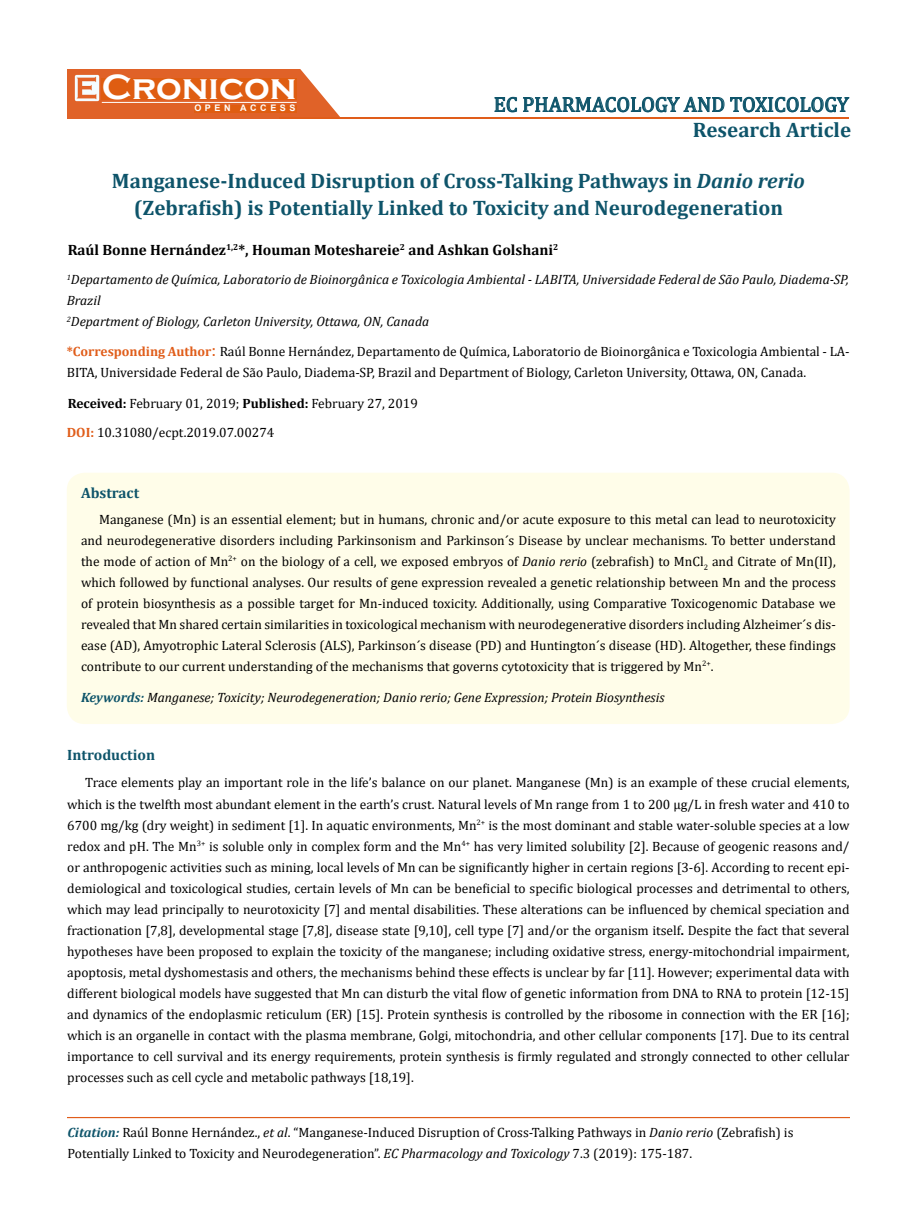
<style>
.page{position:relative;width:917px;height:1226px;background:#fff}
.page>*{position:absolute;margin:0;border:0;box-sizing:border-box;transform-origin:0 0}
.t1{font:700 36px "Copperplate Gothic";color:#fff}
.t2{font:700 21px/27px "Cambria";color:#0e546a;text-align:center}
.t3{font:21px "Cambria";color:#0e546a}
.t4{font:700 15px "Cambria";color:#000}
.t5{font:700 15px "Cambria";color:#0e546a}
.t6{font:13.5px/21px "Cambria";color:#000}
.t7{font:italic 13.5px/21px "Cambria";color:#000}
.t8{font:700 9px "Arial";letter-spacing:.4em;color:#fff}
.s1{font-style:italic}
.s2{font-weight:700;color:#e05d1a}
.s3{font-size:18px;color:#e05d1a}
.s4{font-weight:700}
.s5{font-weight:700;color:#0e546a}
.s6{font-weight:700;font-style:italic;color:#0e546a}
</style>
<div class="page">
<div style="left:67px;top:70px;width:290px;height:49px;background:#e06228"></div>
<svg style="left:300px;top:69px;width:90px;height:49px"></svg>
<img style="left:75px;top:75px;width:24px;height:26px">
<div style="left:102px;top:79px;width:195px;height:21px;background:#df5d11"></div>
<div style="left:194px;top:105px;width:103px;height:7px;background:#df5d11"></div>
<svg style="left:494px;top:97px;width:23px;height:15px"></svg>
<svg style="left:523px;top:97px;width:326px;height:15px"></svg>
<hr style="left:102px;top:102px;width:194px;height:1px;background:#fff">
<hr style="left:279px;top:118px;width:569px;height:1px;background:#e05d1a">
<div style="left:67px;top:1117px;width:782px;height:1px;border:1px solid #e05d1a"></div>
<div style="left:67px;top:472px;width:782px;height:252px;background:#fffde9;border-radius:18px"></div>
<h1 class="t1" style="left:102px;top:68px;width:196px">Cronicon</h1>
<p class="t8" style="left:194px;top:102px;width:103px">OPEN ACCESS</p>
<h2 class="t3" style="left:493px;top:92px;width:356px">EC PHARMACOLOGY AND TOXICOLOGY</h2>
<h2 class="t2" style="left:693px;top:116px;width:160px">Research Article</h2>
<h2 class="t2" style="left:112px;top:166px;width:694px">Manganese-Induced Disruption of Cross-Talking Pathways in <span class="s1">Danio rerio </span>(Zebrafish) is Potentially Linked to Toxicity and Neurodegeneration</h2>
<p class="t4" style="left:68px;top:239px;width:492px">Raúl Bonne Hernández<sup>1,2</sup>*, Houman Moteshareie<sup>2</sup> and Ashkan Golshani<sup>2</sup></p>
<p class="t7" style="left:67px;top:268px;width:783px"><sup>1</sup>Departamento de Química, Laboratorio de Bioinorgânica e Toxicologia Ambiental - LABITA, Universidade Federal de São Paulo, Diadema-SP,<br>Brazil<br><sup>2</sup>Department of Biology, Carleton University, Ottawa, ON, Canada</p>
<p class="t6" style="left:67px;top:340px;width:784px"><span class="s2">*Corresponding Author</span><span class="s3">:</span> Raúl Bonne Hernández, Departamento de Química, Laboratorio de Bioinorgânica e Toxicologia Ambiental - LA-<br>BITA, Universidade Federal de São Paulo, Diadema-SP, Brazil and Department of Biology, Carleton University, Ottawa, ON, Canada.</p>
<p class="t6" style="left:68px;top:392px;width:351px"><span class="s4">Received:</span> February 01, 2019; <span class="s4">Published:</span> February 27, 2019</p>
<p class="t6" style="left:67px;top:422px;width:209px"><span class="s2">DOI:</span> 10.31080/ecpt.2019.07.00274</p>
<p class="t5" style="left:81px;top:482px;width:60px">Abstract</p>
<p class="t6" style="left:81px;top:508px;width:756px;text-align:justify;text-indent:18px">Manganese (Mn) is an essential element; but in humans, chronic and/or acute exposure to this metal can lead to neurotoxicity and neurodegenerative disorders including Parkinsonism and Parkinson´s Disease by unclear mechanisms. To better understand the mode of action of Mn<sup>2+</sup> on the biology of a cell, we exposed embryos of <span class="s1">Danio rerio</span> (zebrafish) to MnCl<sub>2</sub> and Citrate of Mn(II), which followed by functional analyses. Our results of gene expression revealed a genetic relationship between Mn and the process of protein biosynthesis as a possible target for Mn-induced toxicity. Additionally, using Comparative Toxicogenomic Database we revealed that Mn shared certain similarities in toxicological mechanism with neurodegenerative disorders including Alzheimer´s dis&shy;ease (AD), Amyotrophic Lateral Sclerosis (ALS), Parkinson´s disease (PD) and Huntington´s disease (HD). Altogether, these findings contribute to our current understanding of the mechanisms that governs cytotoxicity that is triggered by Mn<sup>2+</sup>.</p>
<p class="t7" style="left:81px;top:686px;width:585px"><span class="s5">Keywords:</span> Manganese; Toxicity; Neurodegeneration; Danio rerio; Gene Expression; Protein Biosynthesis</p>
<p class="t5" style="left:67px;top:744px;width:89px">Introduction</p>
<p class="t6" style="left:67px;top:772px;width:783px;text-align:justify;text-indent:18px">Trace elements play an important role in the life’s balance on our planet. Manganese (Mn) is an example of these crucial elements, which is the twelfth most abundant element in the earth’s crust. Natural levels of Mn range from 1 to 200 µg/L in fresh water and 410 to 6700 mg/kg (dry weight) in sediment [1]. In aquatic environments, Mn<sup>2+</sup> is the most dominant and stable water-soluble species at a low redox and pH. The Mn<sup>3+</sup> is soluble only in complex form and the Mn<sup>4+</sup> has very limited solubility [2]. Because of geogenic reasons and/ or anthropogenic activities such as mining, local levels of Mn can be significantly higher in certain regions [3-6]. According to recent epi&shy;demiological and toxicological studies, certain levels of Mn can be beneficial to specific biological processes and detrimental to others, which may lead principally to neurotoxicity [7] and mental disabilities. These alterations can be influenced by chemical speciation and fractionation [7,8], developmental stage [7,8], disease state [9,10], cell type [7] and/or the organism itself<span class="s4">.</span> Despite the fact that several hypotheses have been proposed to explain the toxicity of the manganese; including oxidative stress, energy-mitochondrial impairment, apoptosis, metal dyshomestasis and others, the mechanisms behind these effects is unclear by far [11]. However; experimental data with different biological models have suggested that Mn can disturb the vital flow of genetic information from DNA to RNA to protein [12-15] and dynamics of the endoplasmic reticulum (ER) [15]. Protein synthesis is controlled by the ribosome in connection with the ER [16]; which is an organelle in contact with the plasma membrane, Golgi, mitochondria, and other cellular components [17]. Due to its central importance to cell survival and its energy requirements, protein synthesis is firmly regulated and strongly connected to other cellular processes such as cell cycle and metabolic pathways [18,19].</p>
<p class="t6" style="left:67px;top:1121px;width:727px"><span class="s6">Citation:</span> Raúl Bonne Hernández., <span class="s1">et al</span>. “Manganese-Induced Disruption of Cross-Talking Pathways in <span class="s1">Danio rerio</span> (Zebrafish) is<br>Potentially Linked to Toxicity and Neurodegeneration”. <span class="s1">EC Pharmacology and Toxicology</span> 7.3 (2019): 175-187.</p>
</div>
